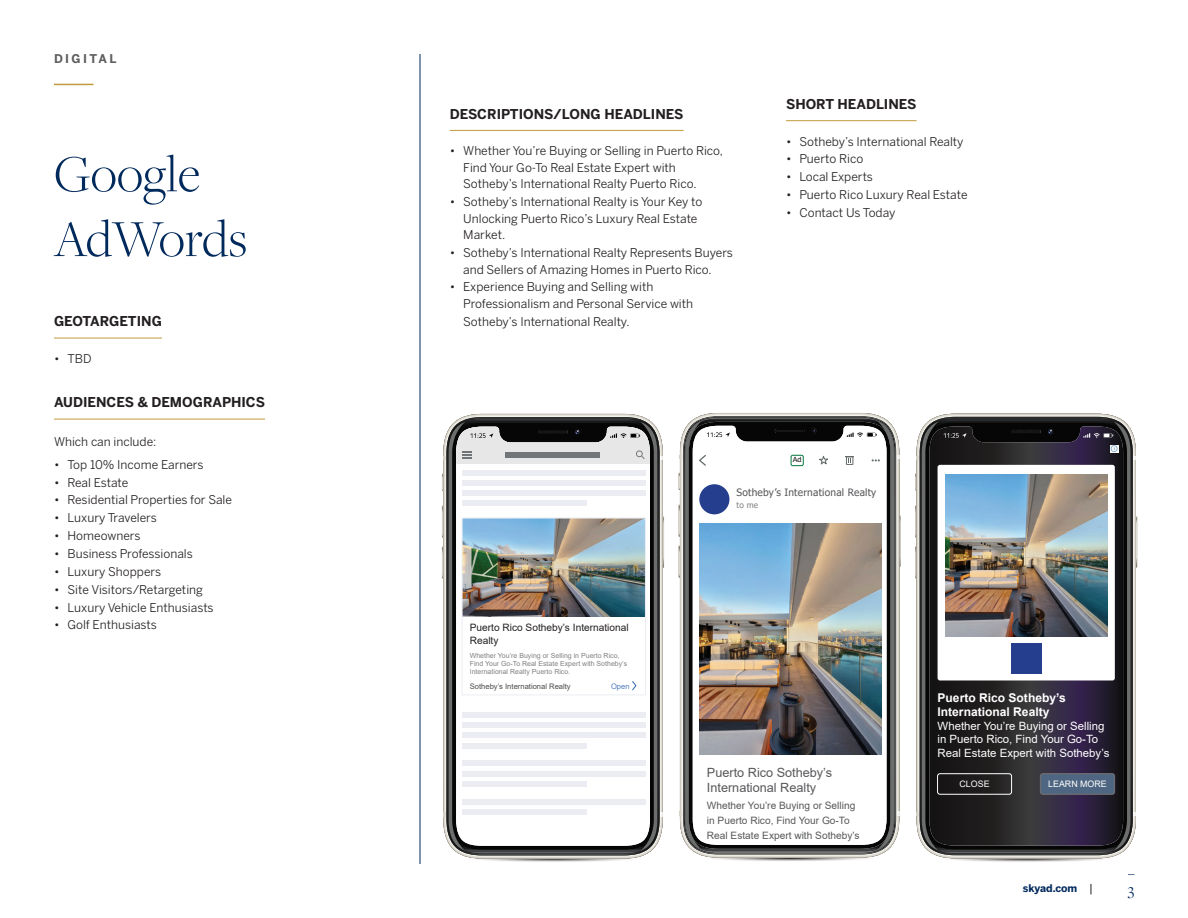
<style>
.page{position:relative;width:1188px;height:918px;background:#fff}
.page>*{position:absolute;margin:0;border:0;box-sizing:border-box;transform-origin:0 0}
.t1{font:300 54px/64.8px "Freight Disp Pro";color:#00295c}
.t2{font:16.5px "Freight Disp Pro";color:#00295c}
.t3{font:700 13.5px "Benton Sans";color:#231f20}
.t4{font:12.75px/15.3px "Arial";color:#57585a}
.t5{font:12px/16.5px "Benton Sans";color:#231f20}
.t6{font:700 12px/14.4px "Arial";color:#fff}
.t7{font:700 12px "Benton Sans";letter-spacing:.2em;color:#5d5d5d}
.t8{font:11.4px/13.6px "Arial";color:#fff}
.t9{font:700 10.5px "Benton Sans";letter-spacing:-.005em;color:#00295c}
.t10{font:10.2px/14.7px "Arial";color:#57585a}
.t11{font:10.2px/12.1px "Arial";color:#231f20}
.t12{font:10.2px "Tahoma";letter-spacing:.02em;color:#57585a}
.t13{font:8.85px "Arial";color:#fff}
.t14{font:8.25px "Tahoma";color:#808285}
.t15{font:7.65px "Arial";color:#4b4c4d}
.t16{font:7.65px "Arial";color:#537dbc}
.t17{font:7.2px "Arial";color:#050504}
.t18{font:7.05px/8.4px "Arial";color:#808285}
</style>
<div class="page">
<hr style="left:54px;top:84px;width:39px;height:1px;background:#c19b3d">
<hr style="left:54px;top:338px;width:108px;height:1px;background:#c19b3d">
<hr style="left:54px;top:419px;width:211px;height:1px;background:#c19b3d">
<hr style="left:420px;top:54px;width:1px;height:810px;background:#00295c">
<hr style="left:450px;top:130px;width:234px;height:1px;background:#c19b3d">
<hr style="left:786px;top:120px;width:131px;height:1px;background:#c19b3d">
<svg style="left:691px;top:418px;width:197px;height:434px;background:#2f3030"></svg>
<svg style="left:730px;top:426px;width:115px;height:419px"></svg>
<svg style="left:818px;top:454px;width:12px;height:12px"></svg>
<svg style="left:845px;top:421px;width:56px;height:429px"></svg>
<svg style="left:679px;top:421px;width:51px;height:429px"></svg>
<div style="left:791px;top:455px;width:13px;height:11px;border:1px solid #00773f;border-radius:2px"></div>
<div style="left:699px;top:484px;width:30px;height:30px;background:#253f8e;border-radius:50%"></div>
<img style="left:699px;top:524px;width:182px;height:231px">
<svg style="left:927px;top:419px;width:198px;height:434px;background:#252626"></svg>
<svg style="left:915px;top:422px;width:23px;height:429px;background:#6e6f6c"></svg>
<svg style="left:929px;top:426px;width:154px;height:420px;background:#28242b"></svg>
<svg style="left:944px;top:433px;width:23px;height:5px"></svg>
<svg style="left:1083px;top:422px;width:54px;height:429px;background:#434048"></svg>
<img style="left:1011px;top:428px;width:42px;height:7px">
<div style="left:938px;top:465px;width:177px;height:215px;background:#fff;border-radius:2px"></div>
<div style="left:937px;top:773px;width:75px;height:22px;border:1px solid #fff;border-radius:2px"></div>
<div style="left:1041px;top:774px;width:74px;height:20px;background:#4e6682;border-radius:2px"></div>
<div style="left:1040px;top:773px;width:75px;height:22px;border:1px solid #6c6d70;border-radius:2px"></div>
<img style="left:945px;top:474px;width:162px;height:162px">
<div style="left:1011px;top:643px;width:31px;height:31px;background:#253f8e"></div>
<svg style="left:709px;top:857px;width:401px;height:5px"></svg>
<img style="left:478px;top:859px;width:150px;height:3px">
<img style="left:442px;top:422px;width:222px;height:429px">
<div style="left:462px;top:470px;width:183px;height:6px;background:#ebedf2"></div>
<div style="left:462px;top:480px;width:183px;height:5px;background:#ebedf2"></div>
<div style="left:462px;top:490px;width:183px;height:5px;background:#ebedf2"></div>
<div style="left:462px;top:500px;width:125px;height:5px;background:#ebedf2"></div>
<div style="left:462px;top:712px;width:183px;height:5px;background:#ebedf2"></div>
<div style="left:462px;top:722px;width:183px;height:6px;background:#ebedf2"></div>
<div style="left:462px;top:732px;width:183px;height:6px;background:#ebedf2"></div>
<div style="left:462px;top:743px;width:125px;height:5px;background:#ebedf2"></div>
<div style="left:462px;top:760px;width:183px;height:6px;background:#ebedf2"></div>
<div style="left:462px;top:771px;width:183px;height:5px;background:#ebedf2"></div>
<div style="left:462px;top:781px;width:125px;height:6px;background:#ebedf2"></div>
<div style="left:462px;top:799px;width:183px;height:6px;background:#ebedf2"></div>
<div style="left:462px;top:809px;width:125px;height:6px;background:#ebedf2"></div>
<div style="left:462px;top:518px;width:184px;height:177px;border:1px solid #ebedf2"></div>
<p class="t7" style="left:54px;top:52px;width:64px">DIGITAL</p>
<h1 class="t1" style="left:54px;top:140px;width:195px">Google<br>AdWords</h1>
<p class="t3" style="left:54px;top:313px;width:109px">GEOTARGETING</p>
<p class="t5" style="left:54px;top:350px;width:39px">• TBD</p>
<p class="t3" style="left:54px;top:394px;width:213px">AUDIENCES &amp; DEMOGRAPHICS</p>
<p class="t5" style="left:54px;top:433px;width:104px">Which can include:</p>
<p class="t5" style="left:54px;top:456px;width:151px">• Top 10% Income Earners</p>
<p class="t5" style="left:54px;top:474px;width:76px">• Real Estate</p>
<p class="t5" style="left:54px;top:492px;width:180px">• Residential Properties for Sale</p>
<p class="t5" style="left:54px;top:510px;width:104px">• Luxury Travelers</p>
<p class="t5" style="left:54px;top:528px;width:88px">• Homeowners</p>
<p class="t5" style="left:54px;top:545px;width:140px">• Business Professionals</p>
<p class="t5" style="left:54px;top:563px;width:109px">• Luxury Shoppers</p>
<p class="t5" style="left:54px;top:581px;width:150px">• Site Visitors/Retargeting</p>
<p class="t5" style="left:54px;top:599px;width:161px">• Luxury Vehicle Enthusiasts</p>
<p class="t5" style="left:54px;top:617px;width:104px">• Golf Enthusiasts</p>
<p class="t3" style="left:450px;top:105px;width:235px">DESCRIPTIONS/LONG HEADLINES</p>
<p class="t5" style="left:463px;top:143px;width:261px;text-indent:-14px">• Whether You’re Buying or Selling in Puerto Rico,<br>Find Your Go-To Real Estate Expert with<br>Sotheby’s International Realty Puerto Rico.</p>
<p class="t5" style="left:463px;top:194px;width:241px;text-indent:-14px">• Sotheby’s International Realty is Your Key to<br>Unlocking Puerto Rico’s Luxury Real Estate<br>Market.</p>
<p class="t5" style="left:463px;top:244px;width:271px;text-indent:-14px">• Sotheby’s International Realty Represents Buyers and Sellers of Amazing Homes in Puerto Rico.</p>
<p class="t5" style="left:463px;top:279px;width:231px;text-indent:-14px">• Experience Buying and Selling with<br>Professionalism and Personal Service with</p>
<p class="t5" style="left:463px;top:313px;width:168px">Sotheby’s International Realty.</p>
<p class="t3" style="left:786px;top:96px;width:132px">SHORT HEADLINES</p>
<p class="t5" style="left:786px;top:133px;width:179px">• Sotheby’s International Realty</p>
<p class="t5" style="left:786px;top:151px;width:79px">• Puerto Rico</p>
<p class="t5" style="left:786px;top:169px;width:89px">• Local Experts</p>
<p class="t5" style="left:786px;top:187px;width:183px">• Puerto Rico Luxury Real Estate</p>
<p class="t5" style="left:786px;top:204px;width:111px">• Contact Us Today</p>
<p class="t17" style="left:793px;top:455px;width:10px">Ad</p>
<p class="t12" style="left:737px;top:485px;width:141px">Sotheby’s International Realty</p>
<p class="t11" style="left:470px;top:622px;width:160px">Puerto Rico Sotheby’s International<br>Realty</p>
<p class="t18" style="left:470px;top:651px;width:159px">Whether You’re Buying or Selling in Puerto Rico,<br>Find Your Go-To Real Estate Expert with Sotheby’s<br>International Realty Puerto Rico.</p>
<p class="t15" style="left:470px;top:681px;width:103px">Sotheby’s International Realty</p>
<p class="t16" style="left:611px;top:681px;width:20px">Open</p>
<p class="t14" style="left:737px;top:499px;width:23px">to me</p>
<p class="t4" style="left:707px;top:764px;width:127px">Puerto Rico Sotheby’s<br>International Realty</p>
<p class="t10" style="left:707px;top:798px;width:154px">Whether You’re Buying or Selling in Puerto Rico, Find Your Go-To<br>Real Estate Expert with Sotheby’s</p>
<p class="t6" style="left:938px;top:690px;width:130px">Puerto Rico Sotheby’s<br>International Realty</p>
<p class="t8" style="left:938px;top:719px;width:173px">Whether You’re Buying or Selling in Puerto Rico, Find Your Go-To<br>Real Estate Expert with Sotheby’s</p>
<p class="t13" style="left:960px;top:778px;width:32px">CLOSE</p>
<p class="t13" style="left:1048px;top:778px;width:60px">LEARN MORE</p>
<p class="t9" style="left:1023px;top:882px;width:56px">skyad.com</p>
<h2 class="t2" style="left:1128px;top:879px;width:8px">3</h2>
</div>
